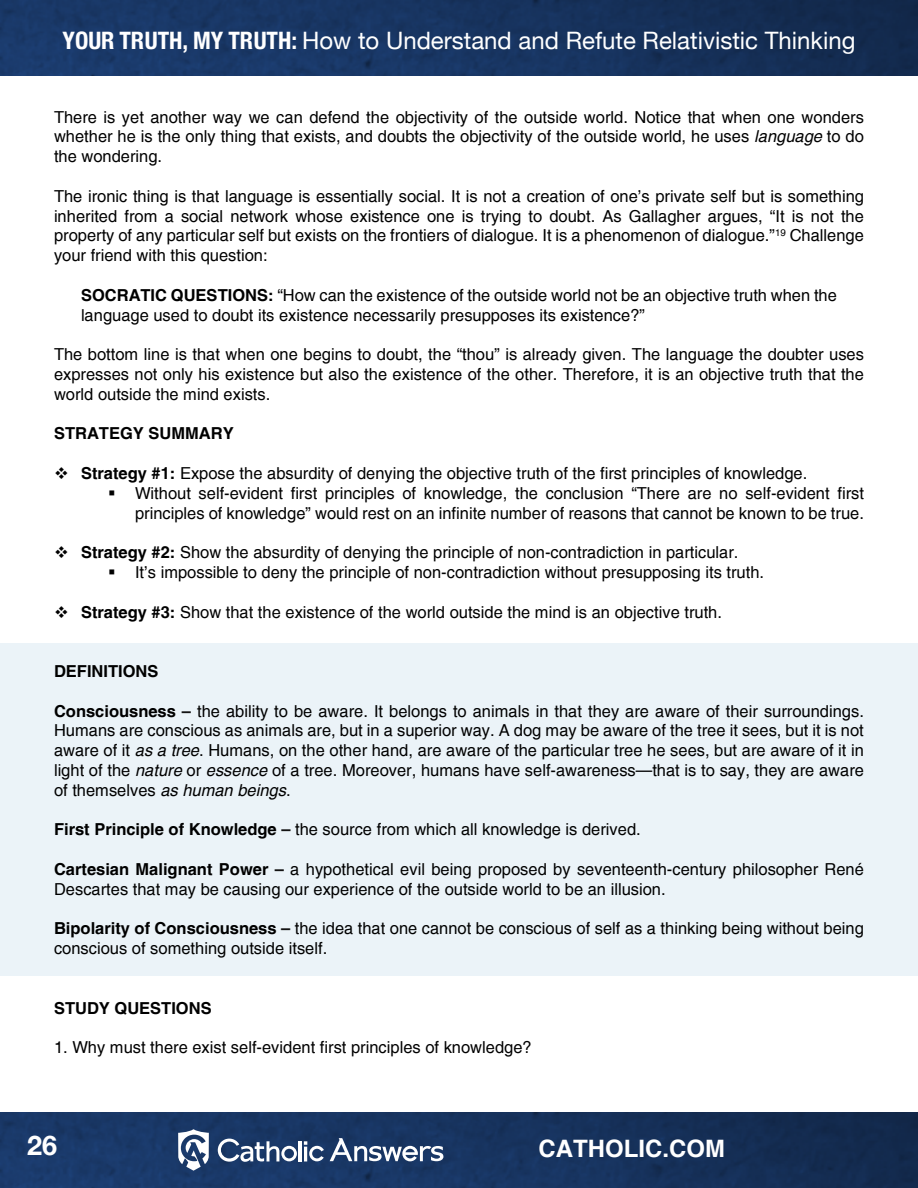
<style>
.page{position:relative;width:918px;height:1188px;background:#fff}
.page>*{position:absolute;margin:0;border:0;box-sizing:border-box;transform-origin:0 0}
.t1{font:700 27px "Helvetica Neue";color:#fff}
.t2{font:24px "Helvetica Neue";color:#fff}
.t3{font:700 24px "Helvetica";color:#fff}
.t4{font:16.5px/19.8px "Helvetica";color:#000;text-align:justify}
.t5{font:700 16.5px "Helvetica";color:#000}
.s1{font-weight:700;font-stretch:condensed}
.s2{font-style:italic}
.s3{font-weight:700}
.s4{font-weight:700;color:#131313}
</style>
<div class="page">
<img style="left:0;top:0;width:918px;height:76px">
<img style="left:0;top:1112px;width:918px;height:76px">
<svg style="left:178px;top:1129px;width:31px;height:42px"></svg>
<hr style="left:299px;top:1141px;width:3px;height:20px;background:#fff">
<svg style="left:218px;top:1139px;width:79px;height:23px"></svg>
<svg style="left:304px;top:1141px;width:20px;height:20px"></svg>
<svg style="left:330px;top:1138px;width:113px;height:23px"></svg>
<div style="left:0;top:644px;width:918px;height:332px;background:#ebf3f8"></div>
<h2 class="t2" style="left:63px;top:27px;width:794px"><span class="s1">YOUR TRUTH, MY TRUTH:</span> How to Understand and Refute Relativistic Thinking</h2>
<p class="t4" style="left:54px;top:107px;width:812px">There is yet another way we can defend the objectivity of the outside world. Notice that when one wonders whether he is the only thing that exists, and doubts the objectivity of the outside world, he uses <span class="s2">language</span> to do the wondering.</p>
<p class="t4" style="left:54px;top:187px;width:812px">The ironic thing is that language is essentially social. It is not a creation of one’s private self but is something inherited from a social network whose existence one is trying to doubt. As Gallagher argues, “It is not the property of any particular self but exists on the frontiers of dialogue. It is a phenomenon of dialogue.”<sup>19</sup> Challenge your friend with this question:</p>
<p class="t4" style="left:81px;top:286px;width:757px"><span class="s3">SOCRATIC QUESTIONS:</span> “How can the existence of the outside world not be an objective truth when the language used to doubt its existence necessarily presupposes its existence?”</p>
<p class="t4" style="left:54px;top:345px;width:812px">The bottom line is that when one begins to doubt, the “thou” is already given. The language the doubter uses expresses not only his existence but also the existence of the other. Therefore, it is an objective truth that the world outside the mind exists.</p>
<p class="t5" style="left:54px;top:423px;width:181px">STRATEGY SUMMARY</p>
<p class="t4" style="left:54px;top:464px;width:755px">❖ <span class="s3">Strategy #1:</span> Expose the absurdity of denying the objective truth of the first principles of knowledge.</p>
<p class="t4" style="left:108px;top:484px;width:757px;text-align:right">▪ Without self-evident first principles of knowledge, the conclusion “There are no self-evident first principles of knowledge” would rest on an infinite number of reasons that cannot be known to be true.</p>
<p class="t4" style="left:54px;top:543px;width:686px">❖ <span class="s3">Strategy #2:</span> Show the absurdity of denying the principle of non-contradiction in particular.</p>
<p class="t4" style="left:108px;top:563px;width:658px">▪ It’s impossible to deny the principle of non-contradiction without presupposing its truth.</p>
<p class="t4" style="left:54px;top:602px;width:670px">❖ <span class="s3">Strategy #3:</span> Show that the existence of the world outside the mind is an objective truth.</p>
<p class="t5" style="left:54px;top:661px;width:106px">DEFINITIONS</p>
<p class="t4" style="left:54px;top:701px;width:812px"><span class="s3">Consciousness</span> <span class="s4">–</span> the ability to be aware. It belongs to animals in that they are aware of their surroundings.<br>Humans are conscious as animals are, but in a superior way. A dog may be aware of the tree it sees, but it is not aware of it <span class="s2">as a tree</span>. Humans, on the other hand, are aware of the particular tree he sees, but are aware of it in light of the <span class="s2">nature</span> or <span class="s2">essence</span> of a tree. Moreover, humans have self-awareness—that is to say, they are aware of themselves <span class="s2">as human beings</span>.</p>
<p class="t4" style="left:54px;top:820px;width:588px"><span class="s3">First Principle of Knowledge</span> <span class="s4">–</span> the source from which all knowledge is derived.</p>
<p class="t4" style="left:54px;top:860px;width:811px"><span class="s3">Cartesian Malignant Power</span> <span class="s4">–</span> a hypothetical evil being proposed by seventeenth-century philosopher René<br>Descartes that may be causing our experience of the outside world to be an illusion.</p>
<p class="t4" style="left:54px;top:919px;width:811px"><span class="s3">Bipolarity of Consciousness</span> <span class="s4">–</span> the idea that one cannot be conscious of self as a thinking being without being conscious of something outside itself.</p>
<p class="t5" style="left:54px;top:998px;width:159px">STUDY QUESTIONS</p>
<p class="t4" style="left:54px;top:1038px;width:479px">1. Why must there exist self-evident first principles of knowledge?</p>
<h1 class="t1" style="left:27px;top:1129px;width:32px">26</h1>
<h2 class="t3" style="left:538px;top:1134px;width:188px">CATHOLIC.COM</h2>
</div>
